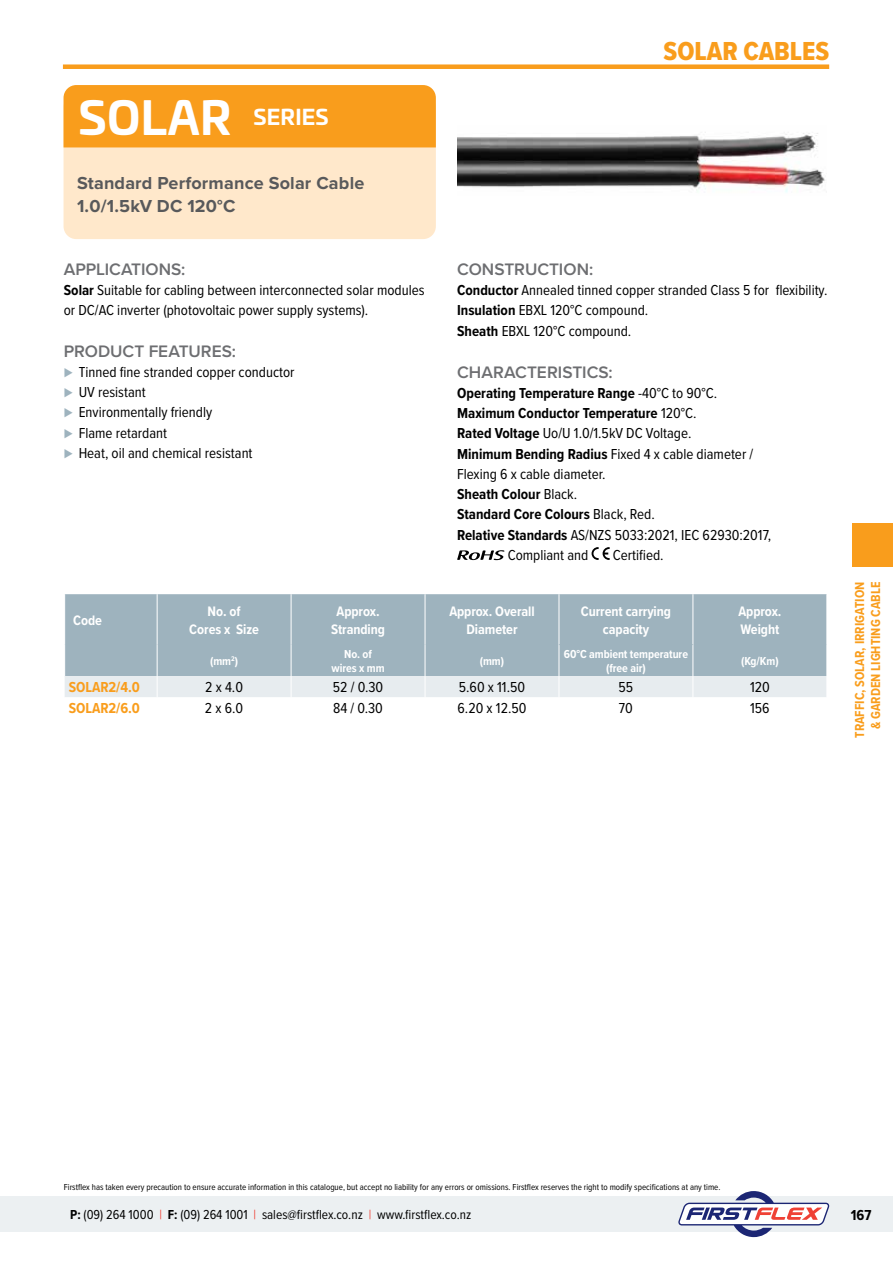
<style>
.page{position:relative;width:893px;height:1263px;background:#fff}
.page>*{position:absolute;margin:0;border:0;box-sizing:border-box;transform-origin:0 0}
.t1{font:700 45px "Univia Pro";letter-spacing:.01em;color:#fff}
.t2{font:27px "Proxima Nova Cond Extrabld";color:#f99d1c}
.t3{font:700 21px "Univia Pro";letter-spacing:.01em;color:#fff}
.t4{font:700 18px/22.5px "Proxima Nova";letter-spacing:.01em;color:#58595b}
.t5{font:600 17.25px "Proxima Nova";color:#6d6e71}
.t6{font:15px/20.2px "Proxima Nova Cond";color:#000}
.t7{font:700 15px "Proxima Nova Cond";color:#000}
.t8{font:700 15px "Proxima Nova Cond";letter-spacing:-.005em;color:#f99d1c}
.t9{font:700 14.25px/18px "Proxima Nova Cond";letter-spacing:-.005em;color:#fff;text-align:center}
.t10{font:13.5px "Proxima Nova Cond";color:#000}
.t11{font:700 13.5px/16.2px "Proxima Nova Cond";color:#f99d1c;text-align:right}
.t12{font:700 12px/13.5px "Proxima Nova Cond";letter-spacing:-.005em;color:#fff;text-align:center}
.t13{font:9px "Proxima Nova Cond";color:#000}
.s1{font-weight:700}
.s2{color:#9eb3be}
.s3{font-weight:400}
.s4{color:#ef4135}
</style>
<div class="page">
<div style="left:63px;top:64px;width:766px;height:5px;background:#f99d1c"></div>
<div style="left:0;top:1196px;width:893px;height:36px;background:#ecf0f2"></div>
<div style="left:853px;top:523px;width:40px;height:44px;background:#f99d1c"></div>
<svg style="left:678px;top:1191px;width:151px;height:46px"></svg>
<div style="left:64px;top:94px;width:372px;height:145px;background:#ffe8cb;border-radius:13px"></div>
<div style="left:64px;top:85px;width:372px;height:62px;background:#f99d1c"></div>
<svg style="left:457px;top:550px;width:48px;height:10px"></svg>
<svg style="left:592px;top:547px;width:18px;height:13px"></svg>
<div style="left:65px;top:594px;width:761px;height:82px;background:#9eb3be"></div>
<hr style="left:157px;top:594px;width:1px;height:51px;background:#fff">
<hr style="left:291px;top:594px;width:1px;height:51px;background:#fff">
<hr style="left:425px;top:594px;width:1px;height:51px;background:#fff">
<hr style="left:693px;top:594px;width:1px;height:51px;background:#fff">
<hr style="left:157px;top:645px;width:1px;height:31px;background:#fff">
<hr style="left:291px;top:645px;width:1px;height:31px;background:#fff">
<hr style="left:425px;top:645px;width:1px;height:31px;background:#fff">
<hr style="left:559px;top:645px;width:1px;height:31px;background:#fff">
<hr style="left:693px;top:645px;width:1px;height:31px;background:#fff">
<div style="left:65px;top:676px;width:761px;height:21px;background:#e7ecef"></div>
<hr style="left:559px;top:594px;width:1px;height:51px;background:#fff">
<hr style="left:559px;top:644px;width:134px;height:1px;background:#9eb3be">
<img style="left:457px;top:132px;width:368px;height:61px">
<h1 class="t1" style="left:79px;top:82px;width:154px">SOLAR</h1>
<h3 class="t3" style="left:253px;top:100px;width:77px">SERIES</h3>
<p class="t4" style="left:77px;top:171px;width:289px">Standard Performance Solar Cable<br>1.0/1.5kV DC 120°C</p>
<p class="t5" style="left:64px;top:256px;width:123px">APPLICATIONS:</p>
<p class="t6" style="left:64px;top:279px;width:362px"><span class="s1">Solar</span> Suitable for cabling between interconnected solar modules or DC/AC inverter (photovoltaic power supply systems).</p>
<p class="t5" style="left:64px;top:338px;width:174px">PRODUCT FEATURES:</p>
<p class="t6" style="left:64px;top:361px;width:232px"><span class="s2">⊲</span> Tinned fine stranded copper conductor <span class="s2">⊲</span> UV resistant<br><span class="s2">⊲</span> Environmentally friendly<br><span class="s2">⊲</span> Flame retardant<br><span class="s2">⊲</span> Heat, oil and chemical resistant</p>
<h2 class="t2" style="left:664px;top:31px;width:167px">SOLAR CABLES</h2>
<p class="t5" style="left:457px;top:256px;width:138px">CONSTRUCTION:</p>
<p class="t6" style="left:457px;top:279px;width:372px"><span class="s1">Conductor</span> Annealed tinned copper stranded Class 5 for flexibility.<br><span class="s1">Insulation</span> EBXL 120°C compound.<br><span class="s1">Sheath</span> EBXL 120°C compound.</p>
<p class="t5" style="left:457px;top:359px;width:157px">CHARACTERISTICS:</p>
<p class="t7" style="left:457px;top:382px;width:262px">Operating Temperature Range <span class="s3">-40°C to 90°C.</span></p>
<p class="t7" style="left:457px;top:402px;width:241px">Maximum Conductor Temperature <span class="s3">120°C.</span></p>
<p class="t6" style="left:457px;top:423px;width:236px"><span class="s1">Rated Voltage</span> Uo/U 1.0/1.5kV DC Voltage.</p>
<p class="t6" style="left:457px;top:443px;width:298px"><span class="s1">Minimum Bending Radius</span> Fixed 4 x cable diameter /</p>
<p class="t6" style="left:457px;top:463px;width:150px">Flexing 6 x cable diameter.</p>
<p class="t7" style="left:457px;top:483px;width:122px">Sheath Colour <span class="s3">Black.</span></p>
<p class="t7" style="left:457px;top:503px;width:199px">Standard Core Colours <span class="s3">Black, Red.</span></p>
<p class="t6" style="left:457px;top:524px;width:316px"><span class="s1">Relative Standards</span> AS/NZS 5033:2021, IEC 62930:2017,</p>
<p class="t6" style="left:508px;top:544px;width:82px">Compliant and</p>
<p class="t6" style="left:613px;top:544px;width:52px">Certified.</p>
<p class="t9" style="left:73px;top:611px;width:30px">Code</p>
<p class="t9" style="left:189px;top:602px;width:71px">No. of<br>Cores x Size</p>
<p class="t9" style="left:331px;top:602px;width:55px">Approx.<br>Stranding</p>
<p class="t9" style="left:449px;top:602px;width:87px">Approx. Overall<br>Diameter</p>
<p class="t9" style="left:581px;top:602px;width:92px">Current carrying capacity</p>
<p class="t9" style="left:738px;top:602px;width:45px;text-align:left">Approx.<br>Weight</p>
<p class="t12" style="left:210px;top:654px;width:29px">(mm<sup>2</sup>)</p>
<p class="t12" style="left:331px;top:647px;width:55px">No. of wires x mm</p>
<p class="t12" style="left:480px;top:654px;width:26px">(mm)</p>
<p class="t12" style="left:564px;top:647px;width:126px">60°C ambient temperature (free air)</p>
<p class="t12" style="left:741px;top:654px;width:39px">(Kg/Km)</p>
<p class="t8" style="left:69px;top:676px;width:72px">SOLAR2/4.0</p>
<p class="t6" style="left:205px;top:676px;width:39px">2 x 4.0</p>
<p class="t6" style="left:333px;top:676px;width:52px">52 / 0.30</p>
<p class="t6" style="left:459px;top:676px;width:68px">5.60 x 11.50</p>
<p class="t6" style="left:619px;top:676px;width:16px">55</p>
<p class="t6" style="left:750px;top:676px;width:21px">120</p>
<p class="t8" style="left:69px;top:697px;width:73px">SOLAR2/6.0</p>
<p class="t6" style="left:205px;top:698px;width:40px">2 x 6.0</p>
<p class="t6" style="left:333px;top:698px;width:51px">84 / 0.30</p>
<p class="t6" style="left:458px;top:698px;width:70px">6.20 x 12.50</p>
<p class="t6" style="left:619px;top:698px;width:16px">70</p>
<p class="t6" style="left:750px;top:698px;width:21px">156</p>
<p class="t11" style="left:851px;top:738px;width:158px;rotate:-90deg">TRAFFIC, SOLAR, IRRIGATION &amp; GARDEN LIGHTING CABLE</p>
<p class="t13" style="left:64px;top:1181px;width:658px">Firstflex has taken every precaution to ensure accurate information in this catalogue, but accept no liability for any errors or omissions. Firstflex reserves the right to modify specifications at any time.</p>
<p class="t10" style="left:70px;top:1205px;width:403px"><span class="s1">P:</span> (09) 264 1000 <span class="s4">|</span> <span class="s1">F:</span> (09) 264 1001 <span class="s4">|</span> sales@firstflex.co.nz <span class="s4">|</span> www.firstflex.co.nz</p>
<p class="t7" style="left:851px;top:1204px;width:22px">167</p>
</div>
